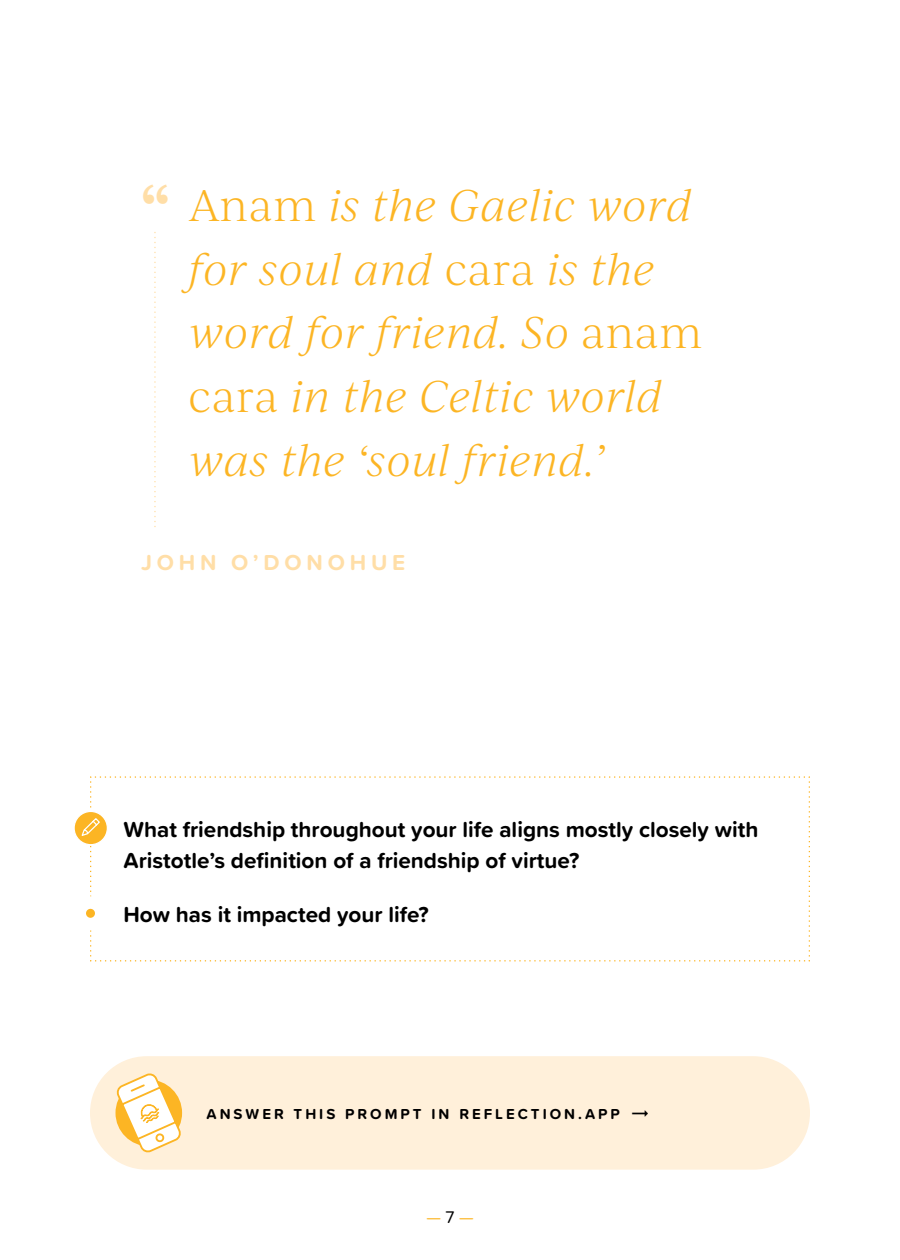
<style>
.page{position:relative;width:900px;height:1260px;background:#fff}
.page>*{position:absolute;margin:0;border:0;box-sizing:border-box;transform-origin:0 0}
.t1{font:italic 300 42.5px/63.8px "Ivy Journal";letter-spacing:.01em;color:#fcb524}
.t2{font:700 22.5px/31.2px "Proxima Soft";color:#000}
.t3{font:700 22.5px "Proxima Soft";letter-spacing:.215em;color:#ffdea7}
.t4{font:17.5px "Proxima Soft";color:#fcb524}
.t5{font:700 15px "Proxima Soft";letter-spacing:.2em;color:#000}
.s1{font-weight:700;font-style:normal;font-size:50px;color:#ffdea7}
.s2{font-style:normal}
.s3{color:#000}
</style>
<div class="page">
<div style="left:90px;top:1056px;width:720px;height:114px;background:#fff0da;border-radius:57px"></div>
<svg style="left:115px;top:1073px;width:68px;height:80px"></svg>
<svg style="left:154px;top:232px;width:2px;height:295px"></svg>
<svg style="left:74px;top:811px;width:33px;height:34px"></svg>
<div style="left:73px;top:811px;width:35px;height:34px;border:1px solid #fff;border-radius:50%"></div>
<svg style="left:80px;top:776px;width:730px;height:185px"></svg>
<svg style="left:80px;top:903px;width:21px;height:21px"></svg>
<div style="left:73px;top:896px;width:34px;height:34px;border:12px solid #fff;border-radius:50%"></div>
<h1 class="t1" style="left:189px;top:171px;width:515px;text-indent:-48px"><span class="s1">“</span> <span class="s2">Anam</span> is the Gaelic word for soul and <span class="s2">cara</span> is the word for friend. So <span class="s2">anam cara</span> in the Celtic world was the ‘soul friend.’</h1>
<p class="t3" style="left:141px;top:545px;width:266px">JOHN O’DONOHUE</p>
<p class="t2" style="left:124px;top:813px;width:637px">What friendship throughout your life aligns mostly closely with<br>Aristotle’s definition of a friendship of virtue?</p>
<p class="t2" style="left:123px;top:898px;width:307px">How has it impacted your life?</p>
<p class="t5" style="left:206px;top:1102px;width:415px">ANSWER THIS PROMPT IN REFLECTION.APP</p>
<p class="t4" style="left:426px;top:1204px;width:49px">— <span class="s3">7</span> —</p>
</div>
